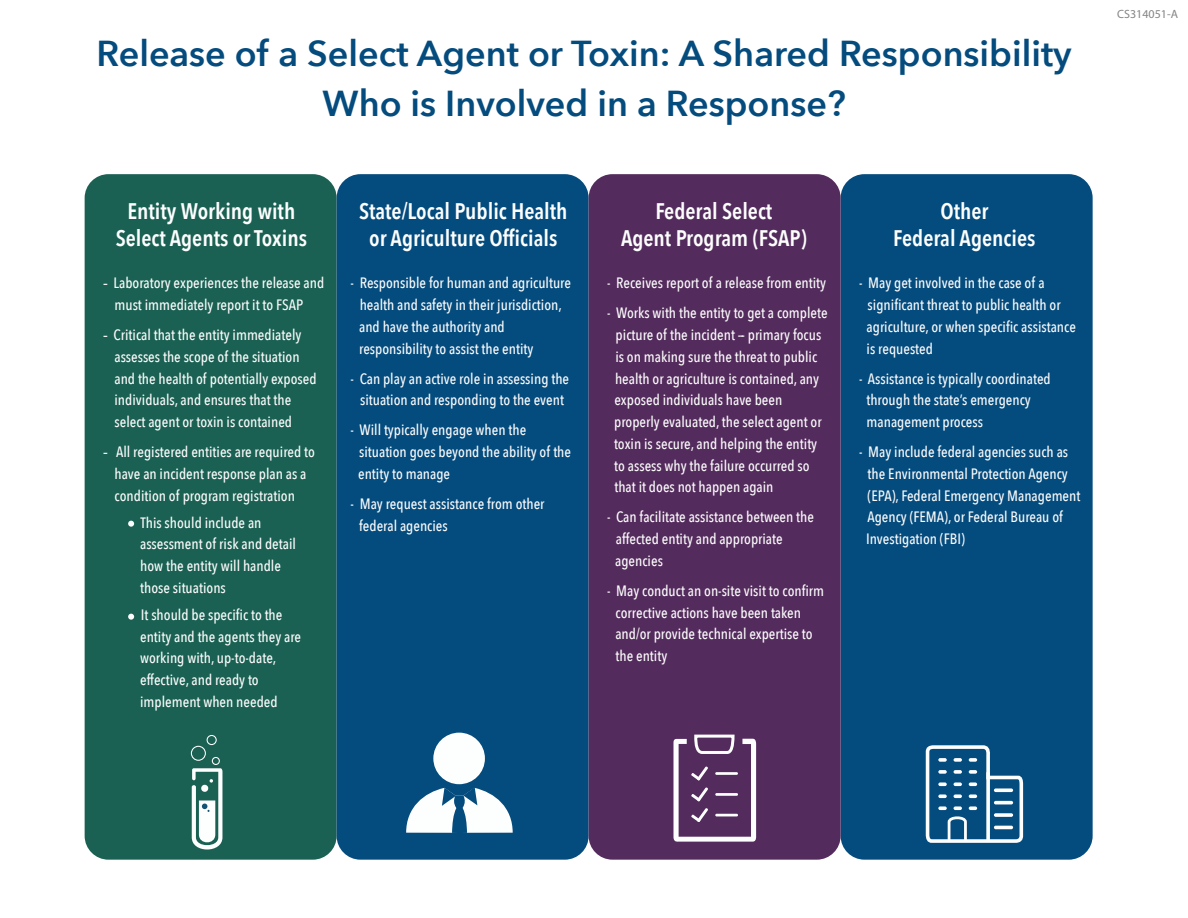
<style>
.page{position:relative;width:1188px;height:918px;background:#fff}
.page>*{position:absolute;margin:0;border:0;box-sizing:border-box;transform-origin:0 0}
.t1{font:600 36px/49.2px "Avenir Next";color:#044b7e;text-align:center}
.t2{font:600 22.5px/27px "Avenir Next Condensed";color:#fdfefe;text-align:center}
.t3{font:500 15px/21.8px "Avenir Next Condensed";color:#fcfcfc}
.t4{font:12px "Myriad Pro";color:#848484}
.s1{font-family:"Avenir"}
</style>
<div class="page">
<div style="left:85px;top:174px;width:252px;height:686px;background:#1a6153;border-radius:24px"></div>
<div style="left:337px;top:174px;width:252px;height:686px;background:#044b7e;border-radius:24px"></div>
<svg style="left:128px;top:521px;width:6px;height:6px"></svg>
<svg style="left:128px;top:614px;width:6px;height:6px"></svg>
<div style="left:841px;top:174px;width:252px;height:686px;background:#044b7e;border-radius:24px"></div>
<div style="left:589px;top:174px;width:252px;height:686px;background:#542b5d;border-radius:24px"></div>
<div style="left:212px;top:757px;width:8px;height:8px;border:1px solid #fdfefe;border-radius:50%"></div>
<div style="left:191px;top:746px;width:15px;height:15px;border:1px solid #fdfefe;border-radius:50%"></div>
<div style="left:207px;top:735px;width:10px;height:10px;border:1px solid #fdfefe;border-radius:50%"></div>
<svg style="left:192px;top:768px;width:30px;height:82px"></svg>
<div style="left:433px;top:733px;width:52px;height:51px;background:#fdfefe;border-radius:50%"></div>
<svg style="left:406px;top:787px;width:107px;height:46px"></svg>
<svg style="left:673px;top:734px;width:83px;height:108px"></svg>
<svg style="left:925px;top:745px;width:99px;height:98px"></svg>
<h1 class="t1" style="left:96px;top:28px;width:977px">Release of a Select Agent or Toxin: A Shared Responsibility<br>Who is Involved in a Response?</h1>
<p class="t2" style="left:116px;top:197px;width:193px">Entity Working with<br>Select Agents or Toxins</p>
<p class="t3" style="left:115px;top:272px;width:211px;text-indent:-11px"><span class="s1">-</span> Laboratory experiences the release and must immediately report it to FSAP</p>
<p class="t3" style="left:115px;top:324px;width:204px;text-indent:-11px"><span class="s1">-</span> Critical that the entity immediately assesses the scope of the situation and the health of potentially exposed individuals, and ensures that the select agent or toxin is contained</p>
<p class="t3" style="left:103px;top:441px;width:213px;text-align:center"><span class="s1">-</span> All registered entities are required to have an incident response plan as a condition of program registration</p>
<p class="t3" style="left:140px;top:511px;width:157px">This should include an assessment of risk and detail how the entity will handle those situations</p>
<p class="t3" style="left:140px;top:604px;width:163px">It should be specific to the entity and the agents they are working with, up-to-date, effective, and ready to implement when needed</p>
<p class="t2" style="left:359px;top:197px;width:210px">State/Local Public Health or Agriculture Officials</p>
<p class="t3" style="left:359px;top:272px;width:213px;text-indent:-9px">- Responsible for human and agriculture health and safety in their jurisdiction, and have the authority and responsibility to assist the entity</p>
<p class="t3" style="left:351px;top:367px;width:220px;text-align:center">- Can play an active role in assessing the situation and responding to the event</p>
<p class="t3" style="left:358px;top:419px;width:215px;text-indent:-8px">- Will typically engage when the situation goes beyond the ability of the entity to manage</p>
<p class="t3" style="left:359px;top:493px;width:187px;text-indent:-9px">- May request assistance from other federal agencies</p>
<p class="t2" style="left:621px;top:197px;width:187px">Federal Select<br>Agent Program (FSAP)</p>
<p class="t3" style="left:607px;top:272px;width:221px">- Receives report of a release from entity</p>
<p class="t3" style="left:614px;top:302px;width:215px;text-indent:-7px">- Works with the entity to get a complete picture of the incident --- primary focus is on making sure the threat to public health or agriculture is contained, any exposed individuals have been properly evaluated, the select agent or toxin is secure, and helping the entity to assess why the failure occurred so that it does not happen again</p>
<p class="t3" style="left:615px;top:506px;width:200px;text-indent:-8px">- Can facilitate assistance between the affected entity and appropriate agencies</p>
<p class="t3" style="left:615px;top:580px;width:210px;text-indent:-8px">- May conduct an on-site visit to confirm corrective actions have been taken and/or provide technical expertise to the entity</p>
<p class="t2" style="left:893px;top:197px;width:144px">Other<br>Federal Agencies</p>
<p class="t3" style="left:867px;top:272px;width:211px;text-indent:-8px">- May get involved in the case of a significant threat to public health or agriculture, or when specific assistance is requested</p>
<p class="t3" style="left:866px;top:367px;width:186px;text-indent:-7px">- Assistance is typically coordinated through the state’s emergency management process</p>
<p class="t3" style="left:866px;top:441px;width:216px;text-indent:-7px">- May include federal agencies such as the Environmental Protection Agency (EPA), Federal Emergency Management Agency (FEMA), or Federal Bureau of Investigation (FBI)</p>
<p class="t4" style="left:1117px;top:7px;width:62px">CS314051-A</p>
</div>
